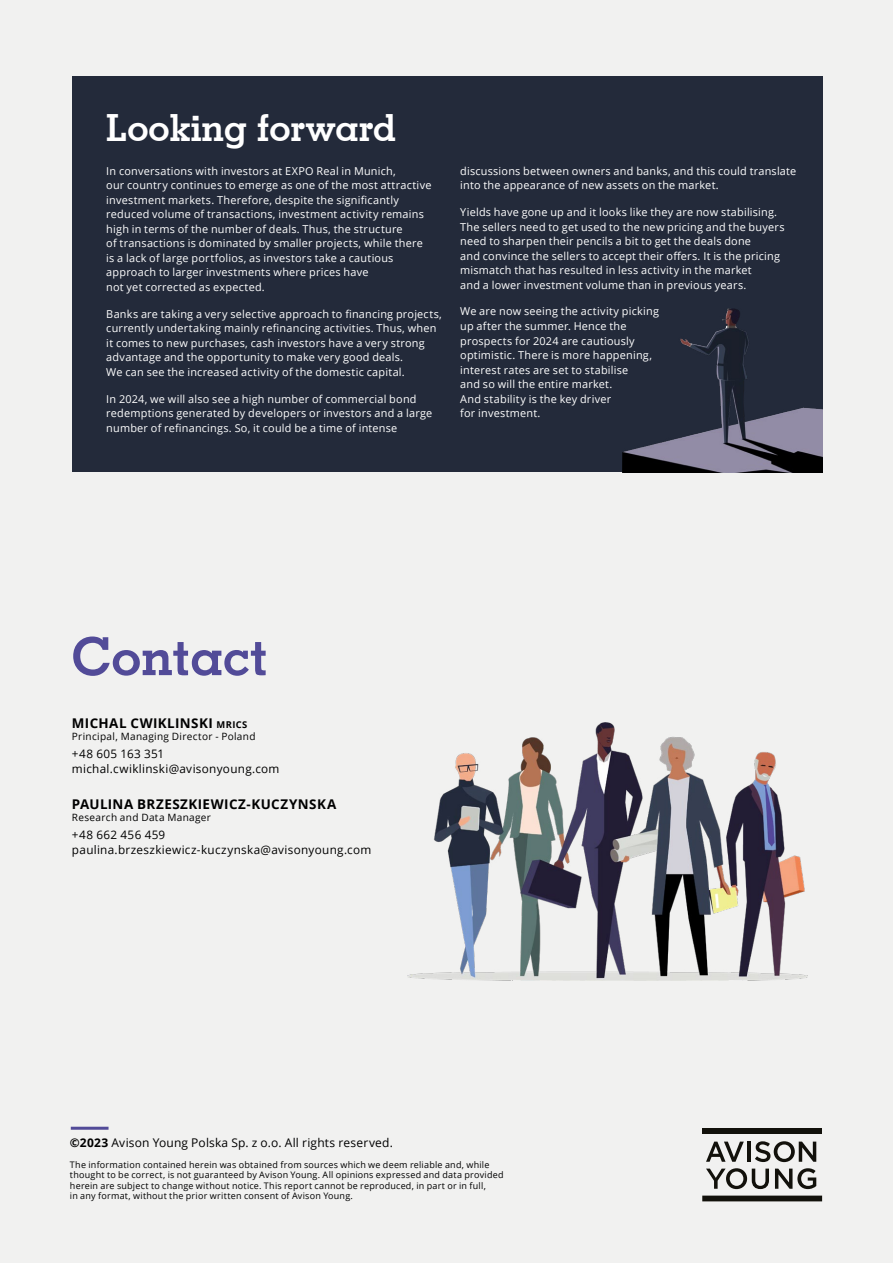
<style>
.page{position:relative;width:893px;height:1263px;background:#f1f1f0}
.page>*{position:absolute;margin:0;border:0;box-sizing:border-box;transform-origin:0 0}
.t1{font:700 52.65px "Geometric Slab 703 BT";color:#524b98}
.t2{font:700 37.5px "Geometric Slab 703 BT";color:#fff}
.t3{font:700 13.35px "Open Sans";letter-spacing:.035em;color:#000}
.t4{font:12px "Open Sans";letter-spacing:.015em;color:#000}
.t5{font:11.7px/15.1px "Open Sans";letter-spacing:.025em;color:#000}
.t6{font:10.95px/14.5px "Open Sans";letter-spacing:.02em;color:#fff}
.t7{font:10.05px "Open Sans";letter-spacing:.03em;color:#000}
.t8{font:9px/10.5px "Open Sans";letter-spacing:.025em;color:#000}
.s1{font-size:9.45px}
.s2{font-weight:700}
</style>
<div class="page">
<div style="left:702px;top:1128px;width:120px;height:6px;background:#12110b"></div>
<svg style="left:702px;top:1195px;width:120px;height:6px"></svg>
<svg style="left:706px;top:1141px;width:38px;height:21px"></svg>
<svg style="left:755px;top:1141px;width:61px;height:21px"></svg>
<svg style="left:706px;top:1168px;width:63px;height:21px"></svg>
<svg style="left:775px;top:1168px;width:41px;height:21px"></svg>
<hr style="left:747px;top:1141px;width:4px;height:21px;background:#12110b">
<hr style="left:71px;top:1127px;width:38px;height:3px;background:#524b98">
<img style="left:407px;top:723px;width:400px;height:257px">
<div style="left:72px;top:77px;width:750px;height:395px;background:#232a3a"></div>
<img style="left:622px;top:308px;width:200px;height:164px">
<h2 class="t2" style="left:106px;top:105px;width:291px">Looking forward</h2>
<p class="t6" style="left:106px;top:163px;width:327px">In conversations with investors at EXPO Real in Munich,<br>our country continues to emerge as one of the most attractive investment markets. Therefore, despite the significantly reduced volume of transactions, investment activity remains high in terms of the number of deals. Thus, the structure<br>of transactions is dominated by smaller projects, while there is a lack of large portfolios, as investors take a cautious approach to larger investments where prices have<br>not yet corrected as expected.</p>
<p class="t6" style="left:106px;top:306px;width:337px">Banks are taking a very selective approach to financing projects, currently undertaking mainly refinancing activities. Thus, when it comes to new purchases, cash investors have a very strong advantage and the opportunity to make very good deals.<br>We can see the increased activity of the domestic capital.</p>
<p class="t6" style="left:106px;top:391px;width:327px">In 2024, we will also see a high number of commercial bond redemptions generated by developers or investors and a large number of refinancings. So, it could be a time of intense</p>
<p class="t6" style="left:460px;top:163px;width:338px">discussions between owners and banks, and this could translate into the appearance of new assets on the market.</p>
<p class="t6" style="left:460px;top:204px;width:326px">Yields have gone up and it looks like they are now stabilising.<br>The sellers need to get used to the new pricing and the buyers need to sharpen their pencils a bit to get the deals done<br>and convince the sellers to accept their offers. It is the pricing mismatch that has resulted in less activity in the market<br>and a lower investment volume than in previous years.</p>
<p class="t6" style="left:460px;top:304px;width:200px">We are now seeing the activity picking up after the summer. Hence the prospects for 2024 are cautiously optimistic. There is more happening, interest rates are set to stabilise<br>and so will the entire market.<br>And stability is the key driver<br>for investment.</p>
<h1 class="t1" style="left:72px;top:624px;width:198px">Contact</h1>
<p class="t3" style="left:72px;top:714px;width:177px">MICHAL CWIKLINSKI <span class="s1">MRICS</span></p>
<p class="t7" style="left:72px;top:729px;width:185px">Principal, Managing Director - Poland</p>
<p class="t5" style="left:72px;top:746px;width:209px">+48 605 163 351 michal.cwiklinski@avisonyoung.com</p>
<p class="t3" style="left:72px;top:795px;width:266px">PAULINA BRZESZKIEWICZ-KUCZYNSKA</p>
<p class="t7" style="left:72px;top:810px;width:140px">Research and Data Manager</p>
<p class="t5" style="left:72px;top:827px;width:301px">+48 662 456 459 paulina.brzeszkiewicz-kuczynska@avisonyoung.com</p>
<p class="t4" style="left:70px;top:1135px;width:324px"><span class="s2">©2023</span> Avison Young Polska Sp. z o.o. All rights reserved.</p>
<p class="t8" style="left:70px;top:1159px;width:435px">The information contained herein was obtained from sources which we deem reliable and, while thought to be correct, is not guaranteed by Avison Young. All opinions expressed and data provided herein are subject to change without notice. This report cannot be reproduced, in part or in full,<br>in any format, without the prior written consent of Avison Young.</p>
</div>
